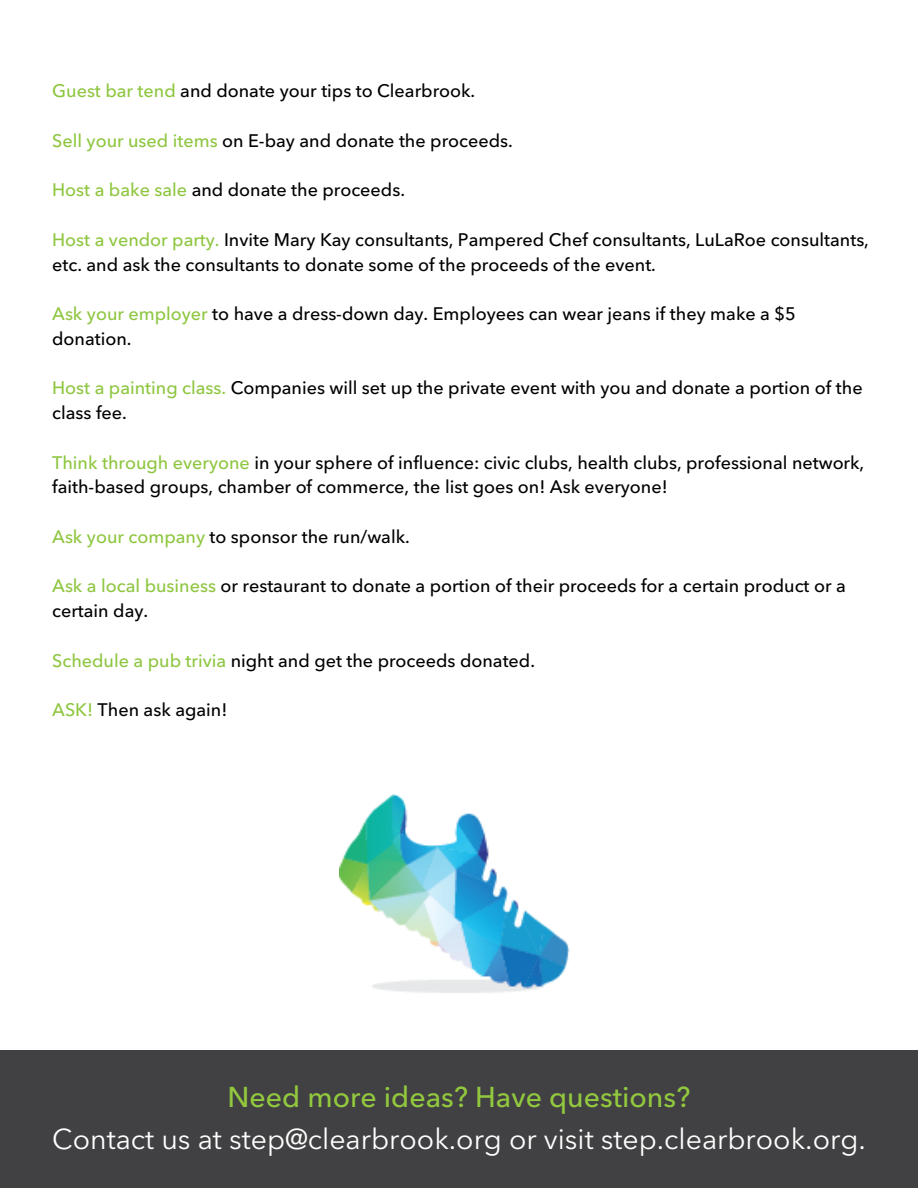
<style>
.page{position:relative;width:918px;height:1188px;background:#fff}
.page>*{position:absolute;margin:0;border:0;box-sizing:border-box;transform-origin:0 0}
.t1{font:28.5px "Avenir Next Cyr";color:#fff}
.t2{font:500 28.5px "Avenir Next LT Pro";color:#92c83e}
.t3{font:500 18px/24.8px "Avenir Next Cyr";color:#000}
.s1{color:#8ec63f}
</style>
<div class="page">
<img style="left:339px;top:794px;width:231px;height:199px">
<div style="left:0;top:1050px;width:918px;height:138px;background:#414042"></div>
<p class="t3" style="left:52px;top:79px;width:425px"><span class="s1">Guest bar tend</span> and donate your tips to Clearbrook.</p>
<p class="t3" style="left:52px;top:128px;width:462px"><span class="s1">Sell your used items</span> on E-bay and donate the proceeds.</p>
<p class="t3" style="left:52px;top:178px;width:354px"><span class="s1">Host a bake sale</span> and donate the proceeds.</p>
<p class="t3" style="left:52px;top:227px;width:818px"><span class="s1">Host a vendor party.</span> Invite Mary Kay consultants, Pampered Chef consultants, LuLaRoe consultants, etc. and ask the consultants to donate some of the proceeds of the event.</p>
<p class="t3" style="left:52px;top:301px;width:745px"><span class="s1">Ask your employer</span> to have a dress-down day. Employees can wear jeans if they make a $5 donation.</p>
<p class="t3" style="left:52px;top:376px;width:812px"><span class="s1">Host a painting class.</span> Companies will set up the private event with you and donate a portion of the class fee.</p>
<p class="t3" style="left:52px;top:450px;width:814px"><span class="s1">Think through everyone</span> in your sphere of influence: civic clubs, health clubs, professional network, faith-based groups, chamber of commerce, the list goes on! Ask everyone!</p>
<p class="t3" style="left:52px;top:524px;width:359px"><span class="s1">Ask your company</span> to sponsor the run/walk.</p>
<p class="t3" style="left:52px;top:574px;width:795px"><span class="s1">Ask a local business</span> or restaurant to donate a portion of their proceeds for a certain product or a certain day.</p>
<p class="t3" style="left:52px;top:648px;width:484px"><span class="s1">Schedule a pub trivia</span> night and get the proceeds donated.</p>
<p class="t3" style="left:52px;top:697px;width:177px"><span class="s1">ASK!</span> Then ask again!</p>
<p class="t2" style="left:228px;top:1085px;width:464px">Need more ideas? Have questions?</p>
<p class="t1" style="left:52px;top:1122px;width:815px">Contact us at step@clearbrook.org or visit step.clearbrook.org.</p>
</div>
